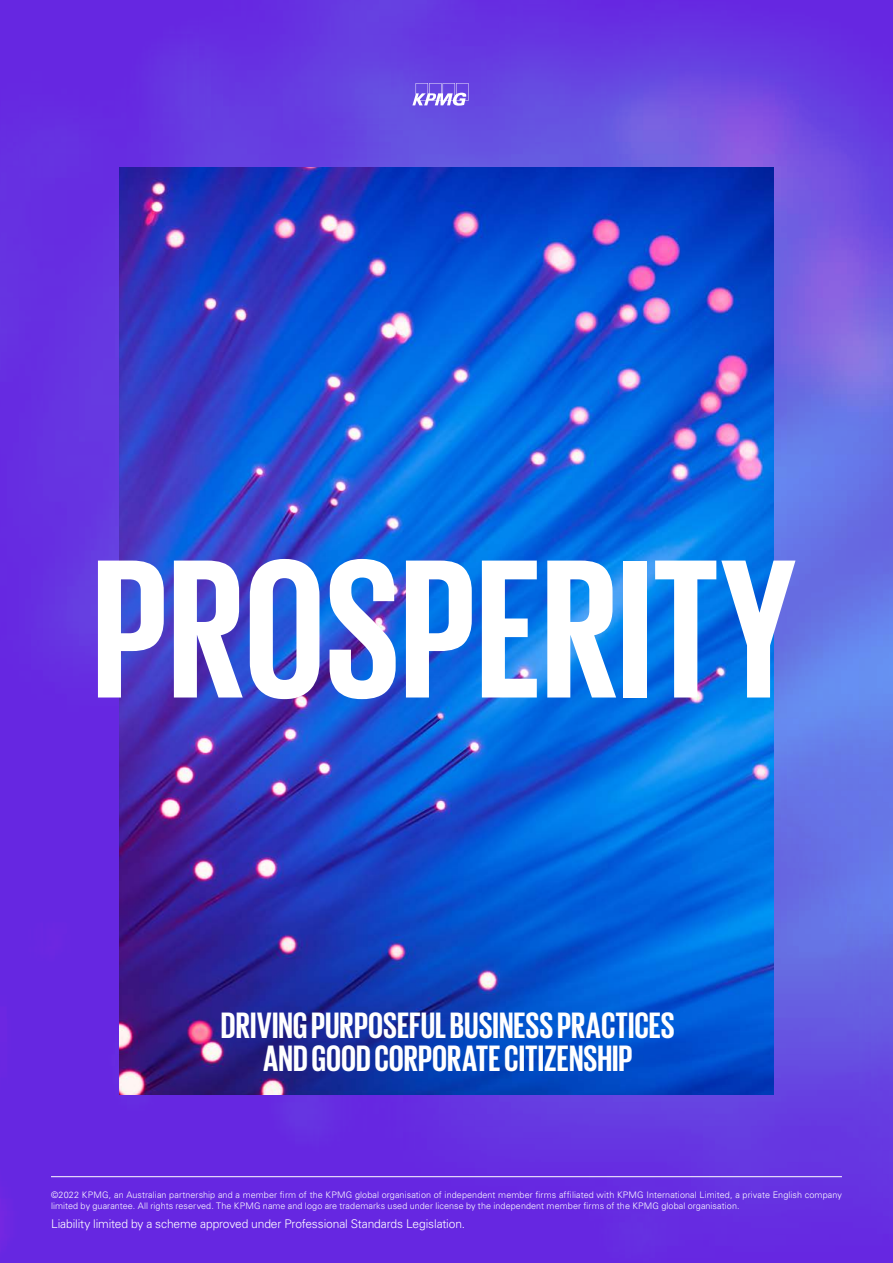
<style>
.page{position:relative;width:893px;height:1263px;background:#fff}
.page>*{position:absolute;margin:0;border:0;box-sizing:border-box;transform-origin:0 0}
.t1{font:700 201.9px "KPMG";color:#fff}
.t2{font:700 37.5px/33px "KPMG";color:#fff;text-align:center}
.t3{font:300 12px "Univers LT Std";letter-spacing:-.01em;color:#fff}
.t4{font:300 9px/10.8px "Univers LT Std";letter-spacing:.01em;color:#fff}
</style>
<div class="page">
<img style="left:0;top:0;width:893px;height:1263px">
<img style="left:119px;top:168px;width:655px;height:926px">
<svg style="left:412px;top:83px;width:57px;height:23px"></svg>
<hr style="left:51px;top:1176px;width:791px;height:1px;background:#fff">
<h1 class="t1" style="left:92px;top:528px;width:706px">PROSPERITY</h1>
<h2 class="t2" style="left:221px;top:1007px;width:455px">DRIVING PURPOSEFUL BUSINESS PRACTICES<br>AND GOOD CORPORATE CITIZENSHIP</h2>
<p class="t4" style="left:51px;top:1189px;width:792px">©2022 KPMG, an Australian partnership and a member firm of the KPMG global organisation of independent member firms affiliated with KPMG International Limited, a private English company limited by guarantee. All rights reserved. The KPMG name and logo are trademarks used under license by the independent member firms of the KPMG global organisation.</p>
<h3 class="t3" style="left:51px;top:1216px;width:416px">Liability limited by a scheme approved under Professional Standards Legislation.</h3>
</div>
